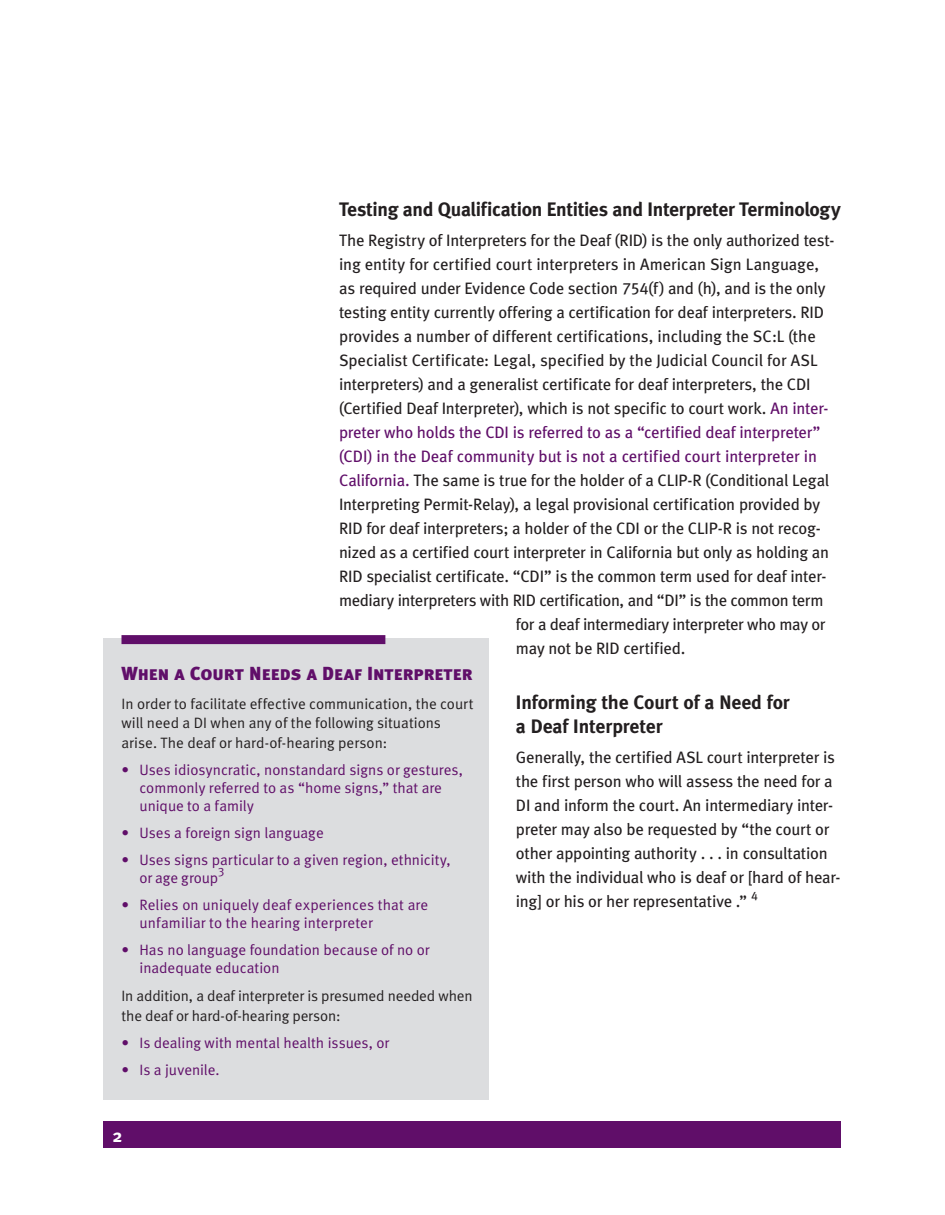
<style>
.page{position:relative;width:945px;height:1215px;background:#fff}
.page>*{position:absolute;margin:0;border:0;box-sizing:border-box;transform-origin:0 0}
.t1{font:19.5px/24px "Meta Bold LF";letter-spacing:-.01em;color:#231f20}
.t2{font:18.9px "Meta Black Caps";letter-spacing:.005em;color:#600e69}
.t3{font:18px "Meta Bold Caps";color:#fff}
.t4{font:16.5px/24px "Meta Book LF";letter-spacing:-.01em;color:#231f20}
.t5{font:16.5px "Meta Book LF";letter-spacing:-.01em;color:#600e69}
.t6{font:15px/18px "Meta Normal LF";letter-spacing:.005em;color:#600e69}
.t7{font:15px/19.5px "Meta Normal LF";color:#231f20}
.t8{font:12.3px "Meta Normal LF";color:#600e69}
.s1{color:#600e69}
</style>
<div class="page">
<div style="left:104px;top:1121px;width:738px;height:27px;background:#600e69"></div>
<div style="left:104px;top:639px;width:385px;height:461px;background:#dcdddf"></div>
<div style="left:122px;top:635px;width:263px;height:9px;background:#600e69"></div>
<p class="t1" style="left:339px;top:197px;width:503px">Testing and Qualification Entities and Interpreter Terminology</p>
<p class="t4" style="left:339px;top:228px;width:497px">The Registry of Interpreters for the Deaf (RID) is the only authorized test-</p>
<p class="t4" style="left:339px;top:252px;width:482px">ing entity for certified court interpreters in American Sign Language,</p>
<p class="t4" style="left:339px;top:276px;width:488px">as required under Evidence Code section 754(f) and (h), and is the only</p>
<p class="t4" style="left:339px;top:300px;width:487px">testing entity currently offering a certification for deaf interpreters. RID</p>
<p class="t4" style="left:339px;top:324px;width:478px">provides a number of different certifications, including the SC:L (the</p>
<p class="t4" style="left:339px;top:348px;width:480px">Specialist Certificate: Legal, specified by the Judicial Council for ASL</p>
<p class="t4" style="left:339px;top:372px;width:473px">interpreters) and a generalist certificate for deaf interpreters, the CDI</p>
<p class="t4" style="left:339px;top:396px;width:491px">(Certified Deaf Interpreter), which is not specific to court work. <span class="s1">An inter-</span></p>
<p class="t5" style="left:339px;top:422px;width:483px">preter who holds the CDI is referred to as a “certified deaf interpreter”</p>
<p class="t5" style="left:339px;top:446px;width:479px">(CDI) in the Deaf community but is not a certified court interpreter in</p>
<p class="t4" style="left:339px;top:468px;width:492px"><span class="s1">California.</span> The same is true for the holder of a CLIP-R (Conditional Legal</p>
<p class="t4" style="left:339px;top:492px;width:483px">Interpreting Permit-Relay), a legal provisional certification provided by</p>
<p class="t4" style="left:339px;top:516px;width:483px">RID for deaf interpreters; a holder of the CDI or the CLIP-R is not recog-</p>
<p class="t4" style="left:339px;top:540px;width:492px">nized as a certified court interpreter in California but only as holding an</p>
<p class="t4" style="left:339px;top:564px;width:489px">RID specialist certificate. “CDI” is the common term used for deaf inter-</p>
<p class="t4" style="left:339px;top:588px;width:486px">mediary interpreters with RID certification, and “DI” is the common term</p>
<p class="t4" style="left:516px;top:612px;width:311px">for a deaf intermediary interpreter who may or</p>
<p class="t4" style="left:516px;top:636px;width:171px">may not be RID certified.</p>
<p class="t1" style="left:516px;top:690px;width:275px">Informing the Court of a Need for a Deaf Interpreter</p>
<p class="t4" style="left:516px;top:745px;width:326px">Generally, the certified ASL court interpreter is the first person who will assess the need for a DI and inform the court. An intermediary inter&shy;preter may also be requested by “the court or other appointing authority . . . in consultation with the individual who is deaf or [hard of hear&shy;ing] or his or her representative .” <sup>4</sup></p>
<p class="t2" style="left:122px;top:662px;width:353px">When a Court Needs a Deaf Interpreter</p>
<p class="t7" style="left:122px;top:693px;width:354px">In order to facilitate effective communication, the court will need a DI when any of the following situations arise. The deaf or hard-of-hearing person:</p>
<p class="t6" style="left:140px;top:760px;width:325px;text-indent:-18px">• Uses idiosyncratic, nonstandard signs or gestures, commonly referred to as “home signs,” that are unique to a family</p>
<p class="t6" style="left:122px;top:823px;width:204px">• Uses a foreign sign language</p>
<p class="t6" style="left:140px;top:850px;width:313px;text-indent:-18px">• Uses signs particular to a given region, ethnicity, or age group</p>
<p class="t8" style="left:218px;top:864px;width:8px">3</p>
<p class="t6" style="left:139px;top:895px;width:290px;text-indent:-18px">• Relies on uniquely deaf experiences that are unfamiliar to the hearing interpreter</p>
<p class="t6" style="left:139px;top:940px;width:292px;text-indent:-18px">• Has no language foundation because of no or inadequate education</p>
<p class="t7" style="left:121px;top:986px;width:353px">In addition, a deaf interpreter is presumed needed when the deaf or hard-of-hearing person:</p>
<p class="t6" style="left:121px;top:1033px;width:269px">• Is dealing with mental health issues, or</p>
<p class="t6" style="left:121px;top:1060px;width:100px">• Is a juvenile.</p>
<p class="t3" style="left:112px;top:1125px;width:12px">2</p>
</div>
